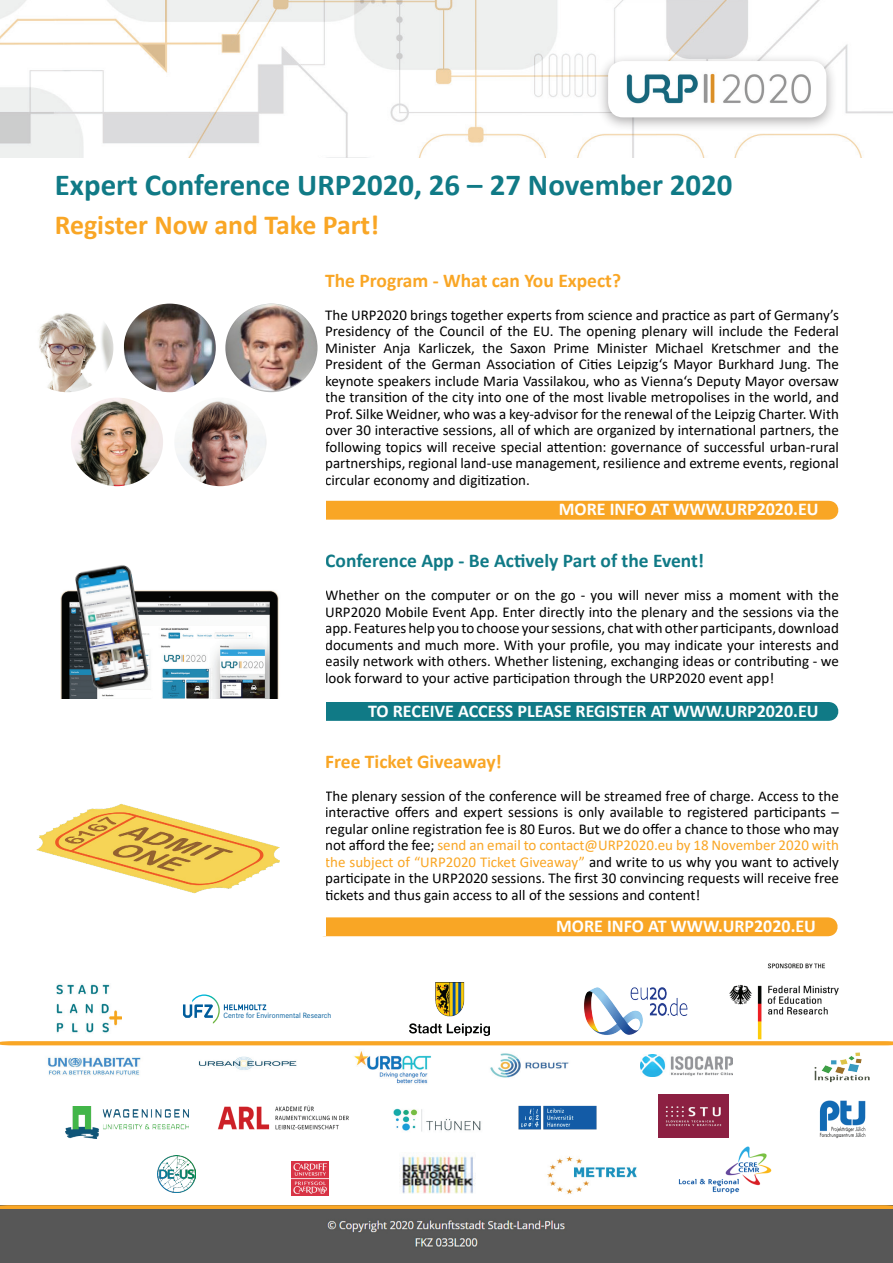
<style>
.page{position:relative;width:893px;height:1263px;background:#fff}
.page>*{position:absolute;margin:0;border:0;box-sizing:border-box;transform-origin:0 0}
.t1{font:700 30.6px "Calibri";color:#107a86}
.t2{font:700 27.6px "Calibri";color:#f9a625}
.t3{font:700 19.5px "Calibri";color:#f9a625}
.t4{font:700 19.5px "Calibri";color:#107a86}
.t5{font:700 18px "Calibri";color:#fff}
.t6{font:15px/16.5px "Calibri";color:#000;text-align:justify}
.t7{font:7.95px "Corporate S";color:#005d9c}
.s1{color:#f9a625}
</style>
<div class="page">
<div style="left:326px;top:501px;width:513px;height:19px;background:#f9a625"></div>
<div style="left:326px;top:702px;width:513px;height:19px;background:#107a86"></div>
<div style="left:326px;top:917px;width:512px;height:19px;background:#f9a625"></div>
<svg style="left:0;top:1041px;width:893px;height:4px;background:#f9a92d"></svg>
<img style="left:291px;top:1161px;width:38px;height:35px">
<img style="left:158px;top:1155px;width:38px;height:37px">
<img style="left:640px;top:1054px;width:92px;height:22px">
<img style="left:198px;top:1056px;width:99px;height:14px">
<img style="left:518px;top:1105px;width:79px;height:25px">
<img style="left:819px;top:1100px;width:47px;height:38px">
<img style="left:490px;top:1053px;width:79px;height:25px">
<img style="left:658px;top:1095px;width:70px;height:42px">
<img style="left:393px;top:1108px;width:88px;height:24px">
<img style="left:48px;top:1057px;width:93px;height:19px">
<img style="left:354px;top:1051px;width:77px;height:33px">
<img style="left:814px;top:1052px;width:56px;height:31px">
<img style="left:66px;top:1107px;width:122px;height:31px">
<img style="left:678px;top:1146px;width:94px;height:48px">
<img style="left:547px;top:1156px;width:90px;height:38px">
<img style="left:39px;top:313px;width:74px;height:79px">
<img style="left:124px;top:304px;width:92px;height:88px">
<img style="left:225px;top:304px;width:92px;height:88px">
<img style="left:71px;top:398px;width:92px;height:88px">
<img style="left:175px;top:400px;width:91px;height:86px">
<img style="left:400px;top:1156px;width:75px;height:38px">
<svg style="left:0;top:1205px;width:893px;height:4px;background:#efa127"></svg>
<img style="left:60px;top:590px;width:219px;height:109px">
<img style="left:73px;top:565px;width:79px;height:134px">
<img style="left:36px;top:804px;width:243px;height:90px">
<img style="left:56px;top:984px;width:66px;height:49px">
<svg style="left:183px;top:994px;width:83px;height:30px"></svg>
<img style="left:409px;top:982px;width:81px;height:53px">
<img style="left:584px;top:987px;width:103px;height:48px">
<img style="left:0;top:0;width:893px;height:157px">
<div style="left:597px;top:53px;width:240px;height:79px;background:#231f20;opacity:.38"></div>
<div style="left:608px;top:61px;width:218px;height:56px;background:#fff;border-radius:15px"></div>
<img style="left:626px;top:73px;width:185px;height:31px">
<div style="left:0;top:1209px;width:893px;height:54px;background:#575757"></div>
<img style="left:729px;top:963px;width:110px;height:76px">
<img style="left:218px;top:1106px;width:131px;height:24px">
<p class="t1" style="left:55px;top:163px;width:679px">Expert Conference URP2020, 26 – 27 November 2020</p>
<p class="t2" style="left:55px;top:205px;width:326px">Register Now and Take Part!</p>
<p class="t3" style="left:325px;top:267px;width:297px">The Program - What can You Expect?</p>
<p class="t6" style="left:325px;top:306px;width:515px">The URP2020 brings together experts from science and practice as part of Germany’s Presidency of the Council of the EU. The opening plenary will include the Federal Minister Anja Karliczek, the Saxon Prime Minister Michael Kretschmer and the President of the German Association of Cities Leipzig‘s Mayor Burkhard Jung. The keynote speakers include Maria Vassilakou, who as Vienna‘s Deputy Mayor oversaw the transition of the city into one of the most livable metropolises in the world, and Prof. Silke Weidner, who was a key-advisor for the renewal of the Leipzig Charter. With over 30 interactive sessions, all of which are organized by international partners, the following topics will receive special attention: governance of successful urban-rural partnerships, regional land-use management, resilience and extreme events, regional circular economy and digitization.</p>
<p class="t5" style="left:559px;top:497px;width:261px">MORE INFO AT WWW.URP2020.EU</p>
<p class="t4" style="left:325px;top:547px;width:381px">Conference App - Be Actively Part of the Event!</p>
<p class="t6" style="left:325px;top:587px;width:515px">Whether on the computer or on the go - you will never miss a moment with the URP2020 Mobile Event App. Enter directly into the plenary and the sessions via the app. Features help you to choose your sessions, chat with other participants, download documents and much more. With your profile, you may indicate your interests and easily network with others. Whether listening, exchanging ideas or contributing - we look forward to your active participation through the URP2020 event app!</p>
<p class="t5" style="left:368px;top:698px;width:452px">TO RECEIVE ACCESS PLEASE REGISTER AT WWW.URP2020.EU</p>
<p class="t3" style="left:325px;top:748px;width:178px">Free Ticket Giveaway!</p>
<p class="t6" style="left:325px;top:787px;width:515px">The plenary session of the conference will be streamed free of charge. Access to the interactive offers and expert sessions is only available to registered participants – regular online registration fee is 80 Euros. But we do offer a chance to those who may not afford the fee; <span class="s1">send an email to contact@URP2020.eu by 18 November 2020 with the subject of “URP2020 Ticket Giveaway”</span> and write to us why you want to actively participate in the URP2020 sessions. The first 30 convincing requests will receive free tickets and thus gain access to all of the sessions and content!</p>
<p class="t5" style="left:556px;top:913px;width:261px">MORE INFO AT WWW.URP2020.EU</p>
<p class="t7" style="left:223px;top:1011px;width:109px">Centre for Environmental Research</p>
</div>
